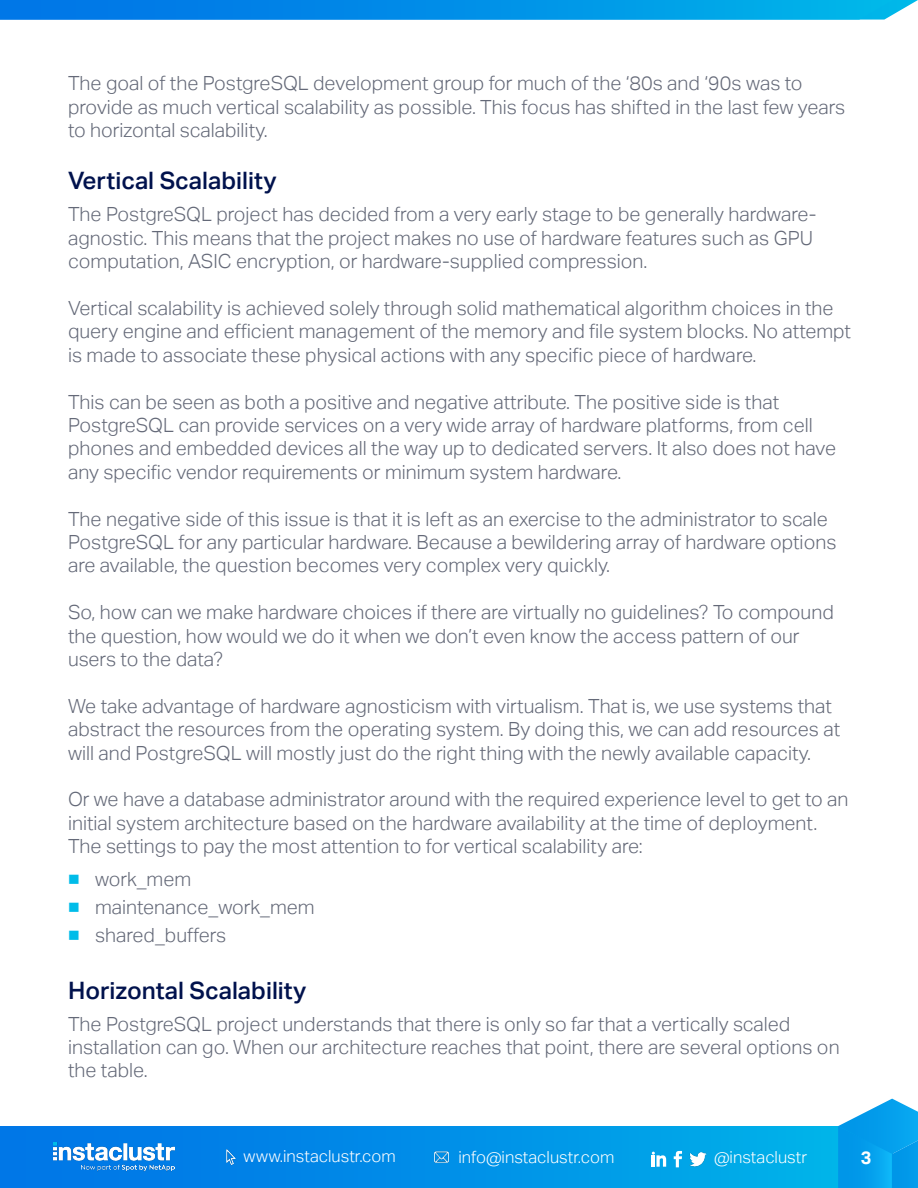
<style>
.page{position:relative;width:918px;height:1188px;background:#fff}
.page>*{position:absolute;margin:0;border:0;box-sizing:border-box;transform-origin:0 0}
.t1{font:500 24px "Aktiv Grotesk";color:#01124d}
.t2{font:300 19.5px/23.4px "Aktiv Grotesk";color:#646978}
.t3{font:700 18px "Aktiv Grotesk";color:#fff}
.t4{font:300 16.65px "Aktiv Grotesk";color:#fff}
.s1{font-weight:400;color:#00bce9}
</style>
<div class="page">
<div style="left:0;top:1127px;width:892px;height:61px;background:linear-gradient(to right,#0070e7,#00b4e9)"></div>
<img style="left:433px;top:1149px;width:17px;height:16px">
<img style="left:223px;top:1149px;width:16px;height:16px">
<img style="left:690px;top:1151px;width:16px;height:16px">
<svg style="left:674px;top:1151px;width:8px;height:16px"></svg>
<svg style="left:652px;top:1152px;width:14px;height:15px"></svg>
<svg style="left:838px;top:1099px;width:80px;height:89px;background:#22a9ee"></svg>
<img style="left:54px;top:1142px;width:120px;height:30px">
<svg style="left:0;top:0;width:918px;height:20px;background:#0794e8"></svg>
<p class="t2" style="left:68px;top:72px;width:779px">The goal of the PostgreSQL development group for much of the ‘80s and ‘90s was to provide as much vertical scalability as possible. This focus has shifted in the last few years to horizontal scalability.</p>
<p class="t1" style="left:68px;top:167px;width:210px">Vertical Scalability</p>
<p class="t2" style="left:68px;top:203px;width:750px">The PostgreSQL project has decided from a very early stage to be generally hardware&shy;agnostic. This means that the project makes no use of hardware features such as GPU computation, ASIC encryption, or hardware-supplied compression.</p>
<p class="t2" style="left:68px;top:297px;width:785px">Vertical scalability is achieved solely through solid mathematical algorithm choices in the query engine and efficient management of the memory and file system blocks. No attempt is made to associate these physical actions with any specific piece of hardware.</p>
<p class="t2" style="left:68px;top:390px;width:770px">This can be seen as both a positive and negative attribute. The positive side is that PostgreSQL can provide services on a very wide array of hardware platforms, from cell phones and embedded devices all the way up to dedicated servers. It also does not have any specific vendor requirements or minimum system hardware.</p>
<p class="t2" style="left:68px;top:507px;width:770px">The negative side of this issue is that it is left as an exercise to the administrator to scale<br>PostgreSQL for any particular hardware. Because a bewildering array of hardware options are available, the question becomes very complex very quickly.</p>
<p class="t2" style="left:68px;top:601px;width:767px">So, how can we make hardware choices if there are virtually no guidelines? To compound the question, how would we do it when we don’t even know the access pattern of our users to the data?</p>
<p class="t2" style="left:68px;top:694px;width:774px">We take advantage of hardware agnosticism with virtualism. That is, we use systems that abstract the resources from the operating system. By doing this, we can add resources at will and PostgreSQL will mostly just do the right thing with the newly available capacity.</p>
<p class="t2" style="left:68px;top:788px;width:782px">Or we have a database administrator around with the required experience level to get to an initial system architecture based on the hardware availability at the time of deployment.</p>
<p class="t2" style="left:68px;top:835px;width:576px">The settings to pay the most attention to for vertical scalability are:</p>
<p class="t2" style="left:68px;top:867px;width:125px"><span class="s1">■</span> work_mem</p>
<p class="t2" style="left:68px;top:895px;width:248px"><span class="s1">■</span> maintenance_work_mem</p>
<p class="t2" style="left:68px;top:924px;width:160px"><span class="s1">■</span> shared_buffers</p>
<p class="t1" style="left:68px;top:976px;width:240px">Horizontal Scalability</p>
<p class="t2" style="left:68px;top:1012px;width:773px">The PostgreSQL project understands that there is only so far that a vertically scaled installation can go. When our architecture reaches that point, there are several options on the table.</p>
<p class="t4" style="left:244px;top:1146px;width:154px">www.instaclustr.com</p>
<p class="t4" style="left:459px;top:1147px;width:157px">info@instaclustr.com</p>
<p class="t4" style="left:714px;top:1148px;width:95px">@instaclustr</p>
<p class="t3" style="left:861px;top:1147px;width:12px">3</p>
</div>
